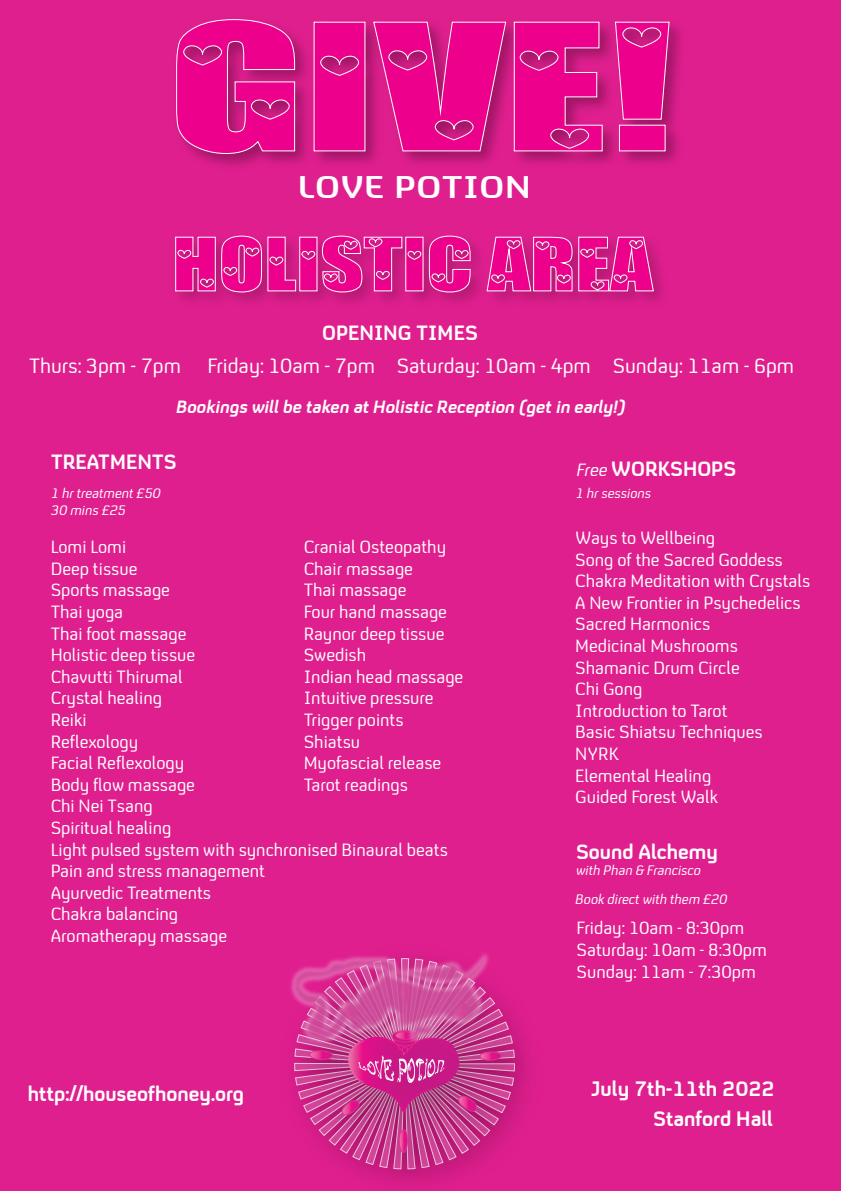
<style>
.page{position:relative;width:842px;height:1191px;background:#fff}
.page>*{position:absolute;margin:0;border:0;box-sizing:border-box;transform-origin:0 0}
.t1{font:162.6px "Love Letters";color:#ec008c;scale:1.52 1}
.t2{font:67.8px "Love Letters";color:#ec008c;scale:1.23 1}
.t3{font:31.2px "C4 Menu";color:#fff;scale:1.18 1}
.t4{font:700 21.2px/29.7px "C4 Text";color:#fff;text-align:right}
.t5{font:700 21px "C4 Text";color:#fff}
.t6{font:21px "C4 Text";color:#fff}
.t7{font:18px/21.6px "C4 Text";color:#fff}
.t8{font:italic 700 18px "C4 Text";color:#fff}
.t9{font:italic 14px/16.8px "C4 Text";color:#fff}
.s1{font-weight:400;font-style:italic;font-size:18px}
</style>
<div class="page">
<div style="left:0;top:0;width:841px;height:1191px;background:#e01f8f"></div>
<svg style="left:176px;top:19px;width:120px;height:135px;background:#b8257a"></svg>
<svg style="left:313px;top:21px;width:53px;height:131px;background:#b42679"></svg>
<svg style="left:373px;top:21px;width:134px;height:131px"></svg>
<svg style="left:513px;top:21px;width:90px;height:131px;background:#b9257b"></svg>
<svg style="left:614px;top:21px;width:56px;height:131px"></svg>
<img style="left:291px;top:1107px;width:237px;height:59px">
<img style="left:315px;top:1107px;width:57px;height:49px">
<img style="left:449px;top:1107px;width:69px;height:45px">
<img style="left:372px;top:1121px;width:77px;height:70px">
<svg style="left:397px;top:1129px;width:11px;height:23px"></svg>
<svg style="left:341px;top:1107px;width:161px;height:14px;background:#bd468c"></svg>
<img style="left:286px;top:953px;width:251px;height:154px">
<svg style="left:175px;top:235px;width:296px;height:58px"></svg>
<svg style="left:486px;top:236px;width:168px;height:56px"></svg>
<h1 class="t1" style="left:168px;top:10px;width:334px">GIVE!</h1>
<h3 class="t3" style="left:298px;top:173px;width:199px">LOVE POTION</h3>
<h2 class="t2" style="left:172px;top:232px;width:392px">HOLISTIC AREA</h2>
<p class="t5" style="left:322px;top:321px;width:157px">OPENING TIMES</p>
<p class="t6" style="left:29px;top:355px;width:153px">Thurs: 3pm - 7pm</p>
<p class="t6" style="left:207px;top:355px;width:588px">Friday: 10am - 7pm Saturday: 10am - 4pm Sunday: 11am - 6pm</p>
<p class="t8" style="left:177px;top:397px;width:451px">Bookings will be taken at Holistic Reception (get in early!)</p>
<p class="t5" style="left:51px;top:450px;width:127px">TREATMENTS</p>
<p class="t5" style="left:577px;top:457px;width:161px"><span class="s1">Free</span> WORKSHOPS</p>
<p class="t9" style="left:51px;top:485px;width:111px">1 hr treatment £50<br>30 mins £25</p>
<p class="t9" style="left:576px;top:485px;width:77px">1 hr sessions</p>
<p class="t7" style="left:51px;top:536px;width:399px">Lomi Lomi<br>Deep tissue<br>Sports massage<br>Thai yoga<br>Thai foot massage<br>Holistic deep tissue<br>Chavutti Thirumal<br>Crystal healing<br>Reiki<br>Reflexology<br>Facial Reflexology<br>Body flow massage<br>Chi Nei Tsang<br>Spiritual healing<br>Light pulsed system with synchronised Binaural beats<br>Pain and stress management<br>Ayurvedic Treatments<br>Chakra balancing<br>Aromatherapy massage</p>
<p class="t7" style="left:575px;top:527px;width:236px">Ways to Wellbeing<br>Song of the Sacred Goddess<br>Chakra Meditation with Crystals<br>A New Frontier in Psychedelics<br>Sacred Harmonics<br>Medicinal Mushrooms<br>Shamanic Drum Circle<br>Chi Gong<br>Introduction to Tarot<br>Basic Shiatsu Techniques<br>NYRK<br>Elemental Healing<br>Guided Forest Walk</p>
<p class="t7" style="left:304px;top:536px;width:161px">Cranial Osteopathy<br>Chair massage<br>Thai massage<br>Four hand massage<br>Raynor deep tissue<br>Swedish<br>Indian head massage<br>Intuitive pressure<br>Trigger points<br>Shiatsu<br>Myofascial release<br>Tarot readings</p>
<p class="t5" style="left:576px;top:840px;width:143px">Sound Alchemy</p>
<p class="t9" style="left:576px;top:862px;width:126px">with Phan &amp; Francisco</p>
<p class="t9" style="left:576px;top:891px;width:153px">Book direct with them £20</p>
<p class="t7" style="left:577px;top:918px;width:192px">Friday: 10am - 8:30pm<br>Saturday: 10am - 8:30pm<br>Sunday: 11am - 7:30pm</p>
<p class="t5" style="left:28px;top:1082px;width:218px">http://houseofhoney.org</p>
<p class="t4" style="left:591px;top:1074px;width:185px">July 7th-11th 2022<br>Stanford Hall</p>
</div>
